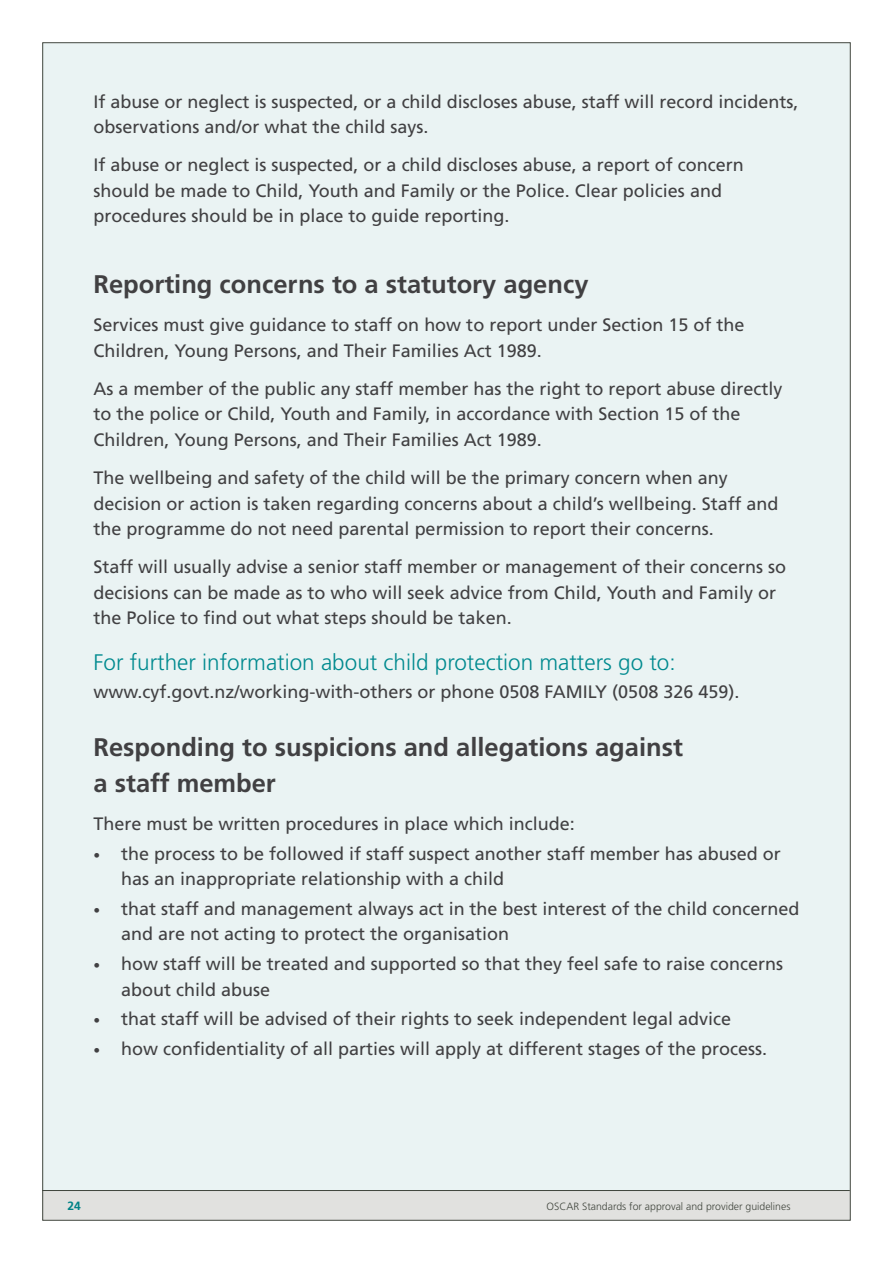
<style>
.page{position:relative;width:893px;height:1263px;background:#fff}
.page>*{position:absolute;margin:0;border:0;box-sizing:border-box;transform-origin:0 0}
.t1{font:700 25.5px/36px "Frutiger";color:#414042}
.t2{font:300 22.5px "Frutiger";color:#008a8f}
.t3{font:18px/25.5px "Frutiger";color:#414042}
.t4{font:700 12px "Frutiger";color:#008286}
.t5{font:300 10.5px "Frutiger";color:#41463e}
.s1{font-size:13.5px}
</style>
<div class="page">
<div style="left:42px;top:43px;width:808px;height:1148px;background:#eaf3f3"></div>
<div style="left:42px;top:1191px;width:808px;height:29px;background:#e1e1df"></div>
<hr style="left:42px;top:1190px;width:808px;height:1px;background:#41463e">
<p class="t3" style="left:94px;top:88px;width:706px">If abuse or neglect is suspected, or a child discloses abuse, staff will record incidents, observations and/or what the child says.</p>
<p class="t3" style="left:94px;top:152px;width:652px">If abuse or neglect is suspected, or a child discloses abuse, a report of concern should be made to Child, Youth and Family or the Police. Clear policies and procedures should be in place to guide reporting.</p>
<h1 class="t1" style="left:94px;top:266px;width:496px">Reporting concerns to a statutory agency</h1>
<p class="t3" style="left:94px;top:312px;width:652px">Services must give guidance to staff on how to report under Section 15 of the<br>Children, Young Persons, and Their Families Act 1989.</p>
<p class="t3" style="left:94px;top:376px;width:690px">As a member of the public any staff member has the right to report abuse directly to the police or Child, Youth and Family, in accordance with Section 15 of the<br>Children, Young Persons, and Their Families Act 1989.</p>
<p class="t3" style="left:94px;top:465px;width:686px">The wellbeing and safety of the child will be the primary concern when any decision or action is taken regarding concerns about a child’s wellbeing. Staff and the programme do not need parental permission to report their concerns.</p>
<p class="t3" style="left:94px;top:554px;width:694px">Staff will usually advise a senior staff member or management of their concerns so decisions can be made as to who will seek advice from Child, Youth and Family or the Police to find out what steps should be taken.</p>
<p class="t2" style="left:94px;top:650px;width:584px">For further information about child protection matters go to:</p>
<p class="t3" style="left:94px;top:679px;width:647px">www.cyf.govt.nz/working-with-others or phone 0508 FAMILY (0508 326 459).</p>
<h1 class="t1" style="left:94px;top:728px;width:591px">Responding to suspicions and allegations against a staff member</h1>
<p class="t3" style="left:94px;top:811px;width:483px">There must be written procedures in place which include:</p>
<p class="t3" style="left:121px;top:840px;width:661px;text-indent:-28px"><span class="s1">•</span> the process to be followed if staff suspect another staff member has abused or has an inappropriate relationship with a child</p>
<p class="t3" style="left:121px;top:896px;width:680px;text-indent:-28px"><span class="s1">•</span> that staff and management always act in the best interest of the child concerned and are not acting to protect the organisation</p>
<p class="t3" style="left:121px;top:951px;width:663px;text-indent:-28px"><span class="s1">•</span> how staff will be treated and supported so that they feel safe to raise concerns about child abuse</p>
<p class="t3" style="left:94px;top:1006px;width:639px"><span class="s1">•</span> that staff will be advised of their rights to seek independent legal advice</p>
<p class="t3" style="left:94px;top:1036px;width:675px"><span class="s1">•</span> how confidentiality of all parties will apply at different stages of the process.</p>
<p class="t4" style="left:67px;top:1199px;width:15px">24</p>
<p class="t5" style="left:546px;top:1200px;width:245px">OSCAR Standards for approval and provider guidelines</p>
</div>
